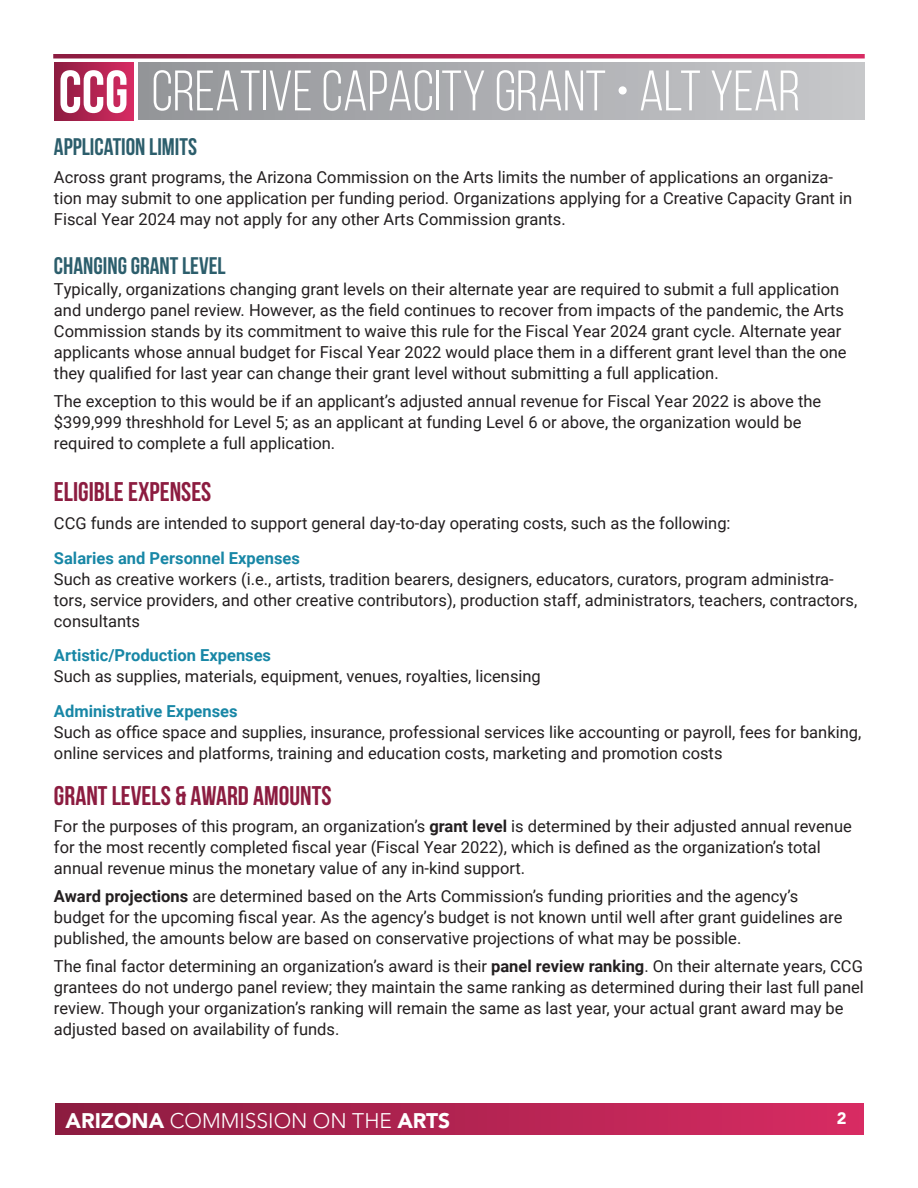
<style>
.page{position:relative;width:918px;height:1188px;background:#fff}
.page>*{position:absolute;margin:0;border:0;box-sizing:border-box;transform-origin:0 0}
.t1{font:57px "Bebas Neue";color:#fff}
.Header_2{font:700 27px "Bebas Neue";color:#8c1c40}
.Header_3{font:700 24px "Bebas Neue";color:#2c5e6c}
.t2{font:300 21px "Avenir LT Std";color:#fff}
.Body_1{font:16.5px/21px "Roboto";color:#231f20}
.Header_5{font:700 16.5px "Roboto";color:#1887a6}
.t3{font:900 16.5px "Avenir LT Std";color:#fff}
.s1{font-weight:700;font-size:60px}
.s2{font-weight:700}
.s3{font-weight:900}
</style>
<div class="page">
<div style="left:138px;top:63px;width:727px;height:57px;background:linear-gradient(to right,#939598,#c7c8ca)"></div>
<div style="left:54px;top:63px;width:79px;height:57px;background:linear-gradient(to right,#8c1c40,#d72b62)"></div>
<div style="left:55px;top:1104px;width:809px;height:31px;background:linear-gradient(to right,#8c1c40,#d82b63)"></div>
<svg style="left:53px;top:54px;width:812px;height:4px;background:#b12351"></svg>
<h1 class="t1" style="left:59px;top:60px;width:743px"><span class="s1">CCG</span> CREATIVE CAPACITY GRANT • ALT YEAR</h1>
<p class="Header_3" style="left:54px;top:134px;width:145px">APPLICATION LIMITS</p>
<p class="Body_1" style="left:54px;top:166px;width:800px">Across grant programs, the Arizona Commission on the Arts limits the number of applications an organiza&shy;tion may submit to one application per funding period. Organizations applying for a Creative Capacity Grant in<br>Fiscal Year 2024 may not apply for any other Arts Commission grants.</p>
<p class="Header_3" style="left:54px;top:253px;width:173px">CHANGING GRANT LEVEL</p>
<p class="Body_1" style="left:54px;top:278px;width:794px">Typically, organizations changing grant levels on their alternate year are required to submit a full application and undergo panel review. However, as the field continues to recover from impacts of the pandemic, the Arts Commission stands by its commitment to waive this rule for the Fiscal Year 2024 grant cycle. Alternate year applicants whose annual budget for Fiscal Year 2022 would place them in a different grant level than the one they qualified for last year can change their grant level without submitting a full application.</p>
<p class="Body_1" style="left:54px;top:390px;width:769px">The exception to this would be if an applicant’s adjusted annual revenue for Fiscal Year 2022 is above the $399,999 threshhold for Level 5; as an applicant at funding Level 6 or above, the organization would be required to complete a full application.</p>
<p class="Header_2" style="left:54px;top:477px;width:159px">ELIGIBLE EXPENSES</p>
<p class="Body_1" style="left:54px;top:512px;width:678px">CCG funds are intended to support general day-to-day operating costs, such as the following:</p>
<p class="Header_5" style="left:54px;top:546px;width:247px">Salaries and Personnel Expenses</p>
<p class="Body_1" style="left:54px;top:568px;width:805px">Such as creative workers (i.e., artists, tradition bearers, designers, educators, curators, program administra&shy;tors, service providers, and other creative contributors), production staff, administrators, teachers, contractors, consultants</p>
<p class="Header_5" style="left:54px;top:644px;width:219px">Artistic/Production Expenses</p>
<p class="Body_1" style="left:54px;top:665px;width:488px">Such as supplies, materials, equipment, venues, royalties, licensing</p>
<p class="Header_5" style="left:54px;top:699px;width:185px">Administrative Expenses</p>
<p class="Body_1" style="left:54px;top:721px;width:809px">Such as office space and supplies, insurance, professional services like accounting or payroll, fees for banking, online services and platforms, training and education costs, marketing and promotion costs</p>
<p class="Header_2" style="left:54px;top:780px;width:279px">GRANT LEVELS &amp; AWARD AMOUNTS</p>
<p class="Body_1" style="left:54px;top:815px;width:799px">For the purposes of this program, an organization’s <span class="s2">grant level</span> is determined by their adjusted annual revenue for the most recently completed fiscal year (Fiscal Year 2022), which is defined as the organization’s total annual revenue minus the monetary value of any in-kind support.</p>
<p class="Body_1" style="left:54px;top:885px;width:790px"><span class="s2">Award projections</span> are determined based on the Arts Commission’s funding priorities and the agency’s budget for the upcoming fiscal year. As the agency’s budget is not known until well after grant guidelines are published, the amounts below are based on conservative projections of what may be possible.</p>
<p class="Body_1" style="left:54px;top:955px;width:812px">The final factor determining an organization’s award is their <span class="s2">panel review ranking</span>. On their alternate years, CCG grantees do not undergo panel review; they maintain the same ranking as determined during their last full panel review. Though your organization’s ranking will remain the same as last year, your actual grant award may be adjusted based on availability of funds.</p>
<p class="t2" style="left:66px;top:1108px;width:386px"><span class="s3">ARIZONA</span> COMMISSION ON THE <span class="s3">ARTS</span></p>
<p class="t3" style="left:837px;top:1109px;width:11px">2</p>
</div>
